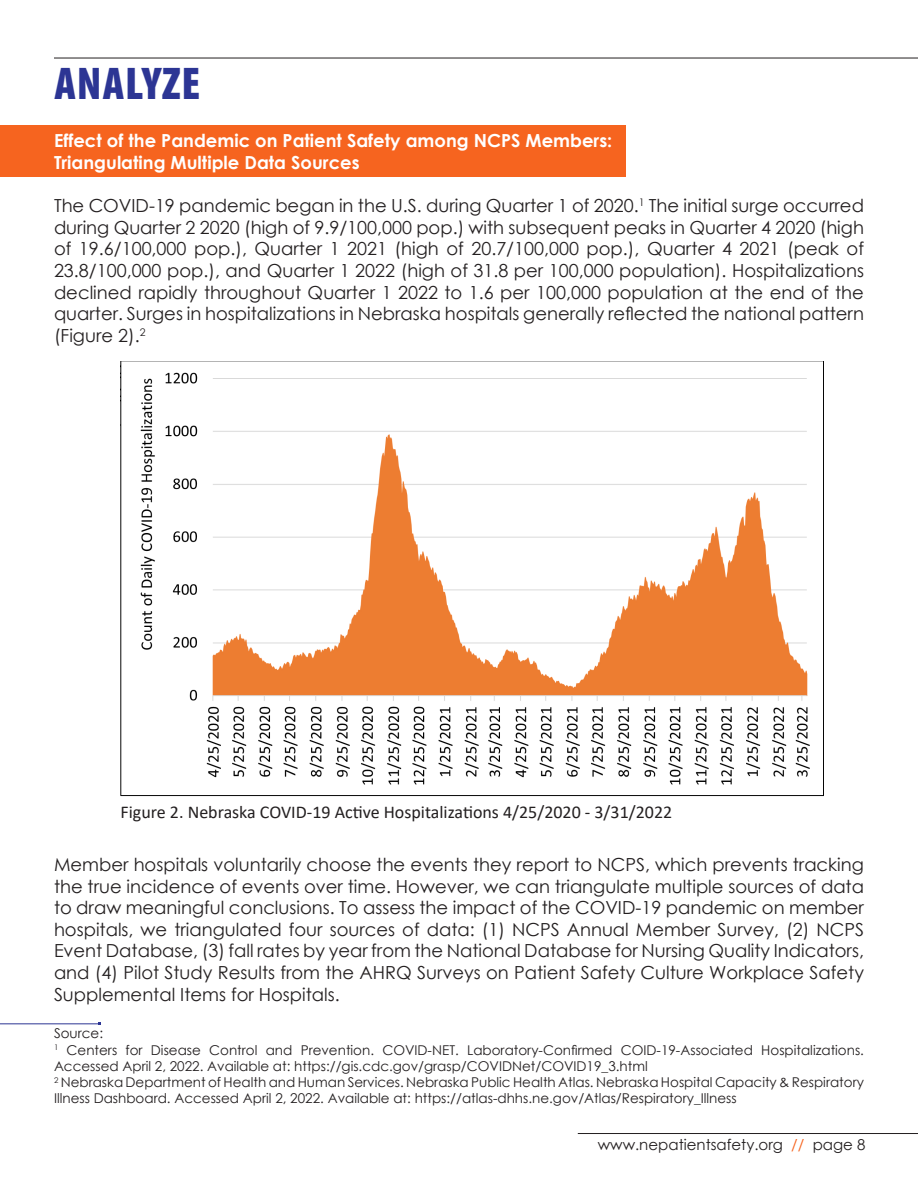
<style>
.page{position:relative;width:918px;height:1188px;background:#fff}
.page>*{position:absolute;margin:0;border:0;box-sizing:border-box;transform-origin:0 0}
.t1{font:900 condensed 46.05px "Myriad Pro";letter-spacing:.02em;color:#2c3594}
.t2{font:18px/21.6px "Century Gothic";color:#231f20;text-align:justify}
.t3{font:700 18px/21.6px "Century Gothic";color:#fff}
.t4{font:18px "Calibri";color:#231f20}
.t5{font:15px "Century Gothic";color:#231f20}
.t6{font:13.5px/16.2px "Century Gothic";color:#231f20}
.s1{color:#f6641f}
</style>
<div class="page">
<hr style="left:54px;top:58px;width:864px;height:1px;background:#231f20">
<hr style="left:578px;top:1133px;width:340px;height:1px;background:#231f20">
<div style="left:0;top:125px;width:625px;height:52px;background:#f6641f"></div>
<img style="left:121px;top:361px;width:702px;height:436px">
<hr style="left:0;top:1023px;width:99px;height:1px;background:#2c3594">
<p class="t1" style="left:54px;top:55px;width:148px">ANALYZE</p>
<p class="t3" style="left:54px;top:129px;width:560px">Effect of the Pandemic on Patient Safety among NCPS Members:<br>Triangulating Multiple Data Sources</p>
<p class="t2" style="left:54px;top:195px;width:812px">The COVID-19 pandemic began in the U.S. during Quarter 1 of 2020.<sup>1</sup> The initial surge occurred during Quarter 2 2020 (high of 9.9/100,000 pop.) with subsequent peaks in Quarter 4 2020 (high of 19.6/100,000 pop.), Quarter 1 2021 (high of 20.7/100,000 pop.), Quarter 4 2021 (peak of 23.8/100,000 pop.), and Quarter 1 2022 (high of 31.8 per 100,000 population). Hospitalizations declined rapidly throughout Quarter 1 2022 to 1.6 per 100,000 population at the end of the quarter. Surges in hospitalizations in Nebraska hospitals generally reflected the national pattern (Figure 2).<sup>2</sup></p>
<p class="t4" style="left:121px;top:800px;width:553px">Figure 2. Nebraska COVID-19 Active Hospitalizations 4/25/2020 - 3/31/2022</p>
<p class="t2" style="left:54px;top:853px;width:812px">Member hospitals voluntarily choose the events they report to NCPS, which prevents tracking the true incidence of events over time. However, we can triangulate multiple sources of data to draw meaningful conclusions. To assess the impact of the COVID-19 pandemic on member hospitals, we triangulated four sources of data: (1) NCPS Annual Member Survey, (2) NCPS Event Database, (3) fall rates by year from the National Database for Nursing Quality Indicators, and (4) Pilot Study Results from the AHRQ Surveys on Patient Safety Culture Workplace Safety Supplemental Items for Hospitals.</p>
<p class="t6" style="left:54px;top:1025px;width:51px">Source:</p>
<p class="t6" style="left:54px;top:1041px;width:811px"><sup>1</sup> Centers for Disease Control and Prevention. COVID-NET. Laboratory-Confirmed COID-19-Associated Hospitalizations.<br>Accessed April 2, 2022. Available at: https://gis.cdc.gov/grasp/COVIDNet/COVID19_3.html</p>
<p class="t6" style="left:54px;top:1074px;width:812px"><sup>2</sup> Nebraska Department of Health and Human Services. Nebraska Public Health Atlas. Nebraska Hospital Capacity &amp; Respiratory<br>Illness Dashboard. Accessed April 2, 2022. Available at: https://atlas-dhhs.ne.gov/Atlas/Respiratory_Illness</p>
<p class="t5" style="left:598px;top:1134px;width:269px">www.nepatientsafety.org <span class="s1">//</span> page 8</p>
</div>
